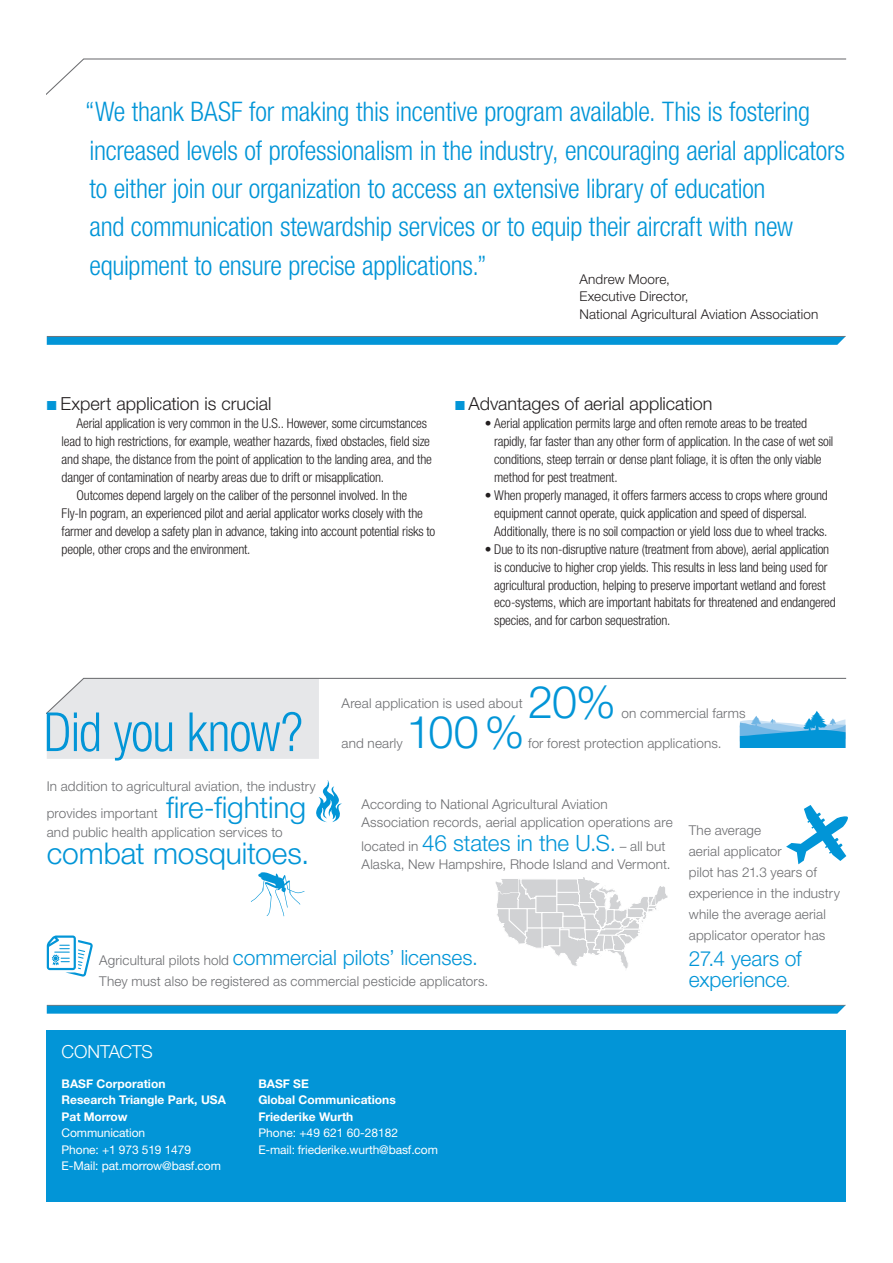
<style>
.page{position:relative;width:893px;height:1263px;background:#fff}
.page>*{position:absolute;margin:0;border:0;box-sizing:border-box;transform-origin:0 0}
.t1{font:300 condensed 54px "Helvetica Neue LT Std";letter-spacing:-.02em;color:#0295d7;scale:.95 1}
.t2{font:300 45px "Helvetica Neue LT Std";color:#0295d7}
.t3{font:300 30px "Helvetica Neue LT Std";letter-spacing:-.005em;color:#0295d7}
.t4{font:300 condensed 27px/38.2px "Helvetica Neue LT Std";letter-spacing:-.01em;color:#0295d7}
.t5{font:300 22.5px "Helvetica Neue LT Std";letter-spacing:-.005em;color:#0295d7}
.t6{font:300 21px/21px "Helvetica Neue LT Std";color:#0295d7}
.t7{font:300 18px "Helvetica Neue LT Std";color:#231f20}
.t8{font:300 18px "Helvetica Neue LT Std";letter-spacing:-.015em;color:#fff}
.t9{font:300 condensed 13.5px/18px "Helvetica Neue LT Std";letter-spacing:-.015em;color:#231f20}
.t10{font:300 13.5px/21px "Helvetica Neue LT Std";letter-spacing:.01em;color:#6c6d70}
.t11{font:300 13.5px/18px "Helvetica Neue LT Std";letter-spacing:.01em;color:#231f20}
.t12{font:12px/16.5px "Helvetica Neue LT Std";letter-spacing:-.01em;color:#fff}
.t13{font:700 12px/16.5px "Helvetica Neue LT Std";color:#fff}
.s1{color:#0295d7}
.s2{font-size:13.5px;color:#6c6d70}
</style>
<div class="page">
<svg style="left:47px;top:1006px;width:798px;height:8px;background:#0c99d8"></svg>
<hr style="left:47px;top:1005px;width:799px;height:1px;background:#6c6d70">
<svg style="left:47px;top:337px;width:798px;height:8px;background:#0897d7"></svg>
<hr style="left:47px;top:336px;width:799px;height:1px;background:#6c6d70">
<svg style="left:47px;top:58px;width:799px;height:36px"></svg>
<svg style="left:47px;top:678px;width:799px;height:81px"></svg>
<div style="left:47px;top:1030px;width:799px;height:171px;background:#0295d7"></div>
<svg style="left:786px;top:805px;width:62px;height:59px"></svg>
<svg style="left:47px;top:935px;width:46px;height:42px"></svg>
<svg style="left:251px;top:872px;width:54px;height:44px"></svg>
<svg style="left:316px;top:780px;width:26px;height:42px"></svg>
<svg style="left:496px;top:877px;width:172px;height:92px"></svg>
<p class="t4" style="left:85px;top:93px;width:761px">“We thank BASF for making this incentive program available. This is fostering increased levels of professionalism in the industry, encouraging aerial applicators to either join our organization to access an extensive library of education<br>and communication stewardship services or to equip their aircraft with new equipment to ensure precise applications.”</p>
<p class="t11" style="left:579px;top:269px;width:240px">Andrew Moore,<br>Executive Director,<br>National Agricultural Aviation Association</p>
<h3 class="t7" style="left:47px;top:392px;width:226px"><span class="s1">■</span> Expert application is crucial</h3>
<p class="t9" style="left:77px;top:414px;width:352px">Aerial application is very common in the U.S.. However, some circumstances</p>
<p class="t9" style="left:62px;top:432px;width:370px">lead to high restrictions, for example, weather hazards, fixed obstacles, field size</p>
<p class="t9" style="left:62px;top:450px;width:372px">and shape, the distance from the point of application to the landing area, and the</p>
<p class="t9" style="left:62px;top:468px;width:324px">danger of contamination of nearby areas due to drift or misapplication.</p>
<p class="t9" style="left:77px;top:486px;width:332px">Outcomes depend largely on the caliber of the personnel involved. In the</p>
<p class="t9" style="left:62px;top:504px;width:363px">Fly-In pogram, an experienced pilot and aerial applicator works closely with the</p>
<p class="t9" style="left:62px;top:522px;width:375px">farmer and develop a safety plan in advance, taking into account potential risks to</p>
<p class="t9" style="left:62px;top:540px;width:190px">people, other crops and the environment.</p>
<h3 class="t7" style="left:455px;top:392px;width:259px"><span class="s1">■</span> Advantages of aerial application</h3>
<p class="t9" style="left:494px;top:414px;width:341px;text-indent:-10px">• Aerial application permits large and often remote areas to be treated rapidly, far faster than any other form of application. In the case of wet soil conditions, steep terrain or dense plant foliage, it is often the only viable method for pest treatment.</p>
<p class="t9" style="left:494px;top:486px;width:335px;text-indent:-10px">• When properly managed, it offers farmers access to crops where ground equipment cannot operate, quick application and speed of dispersal.<br>Additionally, there is no soil compaction or yield loss due to wheel tracks.</p>
<p class="t9" style="left:494px;top:540px;width:343px;text-indent:-10px">• Due to its non-disruptive nature (treatment from above), aerial application is conducive to higher crop yields. This results in less land being used for agricultural production, helping to preserve important wetland and forest eco-systems, which are important habitats for threatened and endangered species, and for carbon sequestration.</p>
<h1 class="t1" style="left:44px;top:701px;width:274px">Did you know?</h1>
<h2 class="t2" style="left:528px;top:675px;width:89px">20%</h2>
<p class="t10" style="left:342px;top:692px;width:183px">Areal application is used about</p>
<p class="t10" style="left:621px;top:703px;width:126px">on commercial farms</p>
<h2 class="t2" style="left:407px;top:705px;width:119px">100%</h2>
<p class="t10" style="left:342px;top:733px;width:63px">and nearly</p>
<p class="t10" style="left:528px;top:733px;width:195px">for forest protection applications.</p>
<p class="t10" style="left:47px;top:772px;width:271px;line-height:27px">In addition to agricultural aviation, the industry provides important</p>
<h3 class="t3" style="left:166px;top:788px;width:141px">fire-fighting</h3>
<p class="t10" style="left:47px;top:821px;width:238px">and public health application services to</p>
<h3 class="t3" style="left:47px;top:835px;width:264px">combat mosquitoes.</h3>
<p class="t10" style="left:362px;top:795px;width:313px;line-height:18px">According to National Agricultural Aviation<br>Association records, aerial application operations are</p>
<h3 class="t5" style="left:362px;top:829px;width:305px"><span class="s2">located in</span> 46 states in the U.S. <span class="s2">– all but</span></h3>
<p class="t10" style="left:362px;top:853px;width:310px">Alaska, New Hampshire, Rhode Island and Vermont.</p>
<h3 class="t6" style="left:99px;top:947px;width:380px"><span class="s2">Agricultural pilots hold</span> commercial pilots’ licenses.</h3>
<p class="t10" style="left:99px;top:971px;width:390px">They must also be registered as commercial pesticide applicators.</p>
<p class="t10" style="left:689px;top:820px;width:153px">The average<br>aerial applicator<br>pilot has 21.3 years of experience in the industry while the average aerial applicator operator has</p>
<h3 class="t6" style="left:689px;top:947px;width:114px">27.4 years of experience<span class="s2">.</span></h3>
<h3 class="t8" style="left:62px;top:1041px;width:93px">CONTACTS</h3>
<p class="t13" style="left:62px;top:1075px;width:166px">BASF Corporation<br>Research Triangle Park, USA<br>Pat Morrow</p>
<p class="t12" style="left:62px;top:1124px;width:161px">Communication<br>Phone: +1 973 519 1479<br>E-Mail: pat.morrow@basf.com</p>
<p class="t13" style="left:258px;top:1075px;width:139px">BASF SE<br>Global Communications<br>Friederike Wurth</p>
<p class="t12" style="left:258px;top:1124px;width:181px">Phone: +49 621 60-28182<br>E-mail: friederike.wurth@basf.com</p>
</div>
